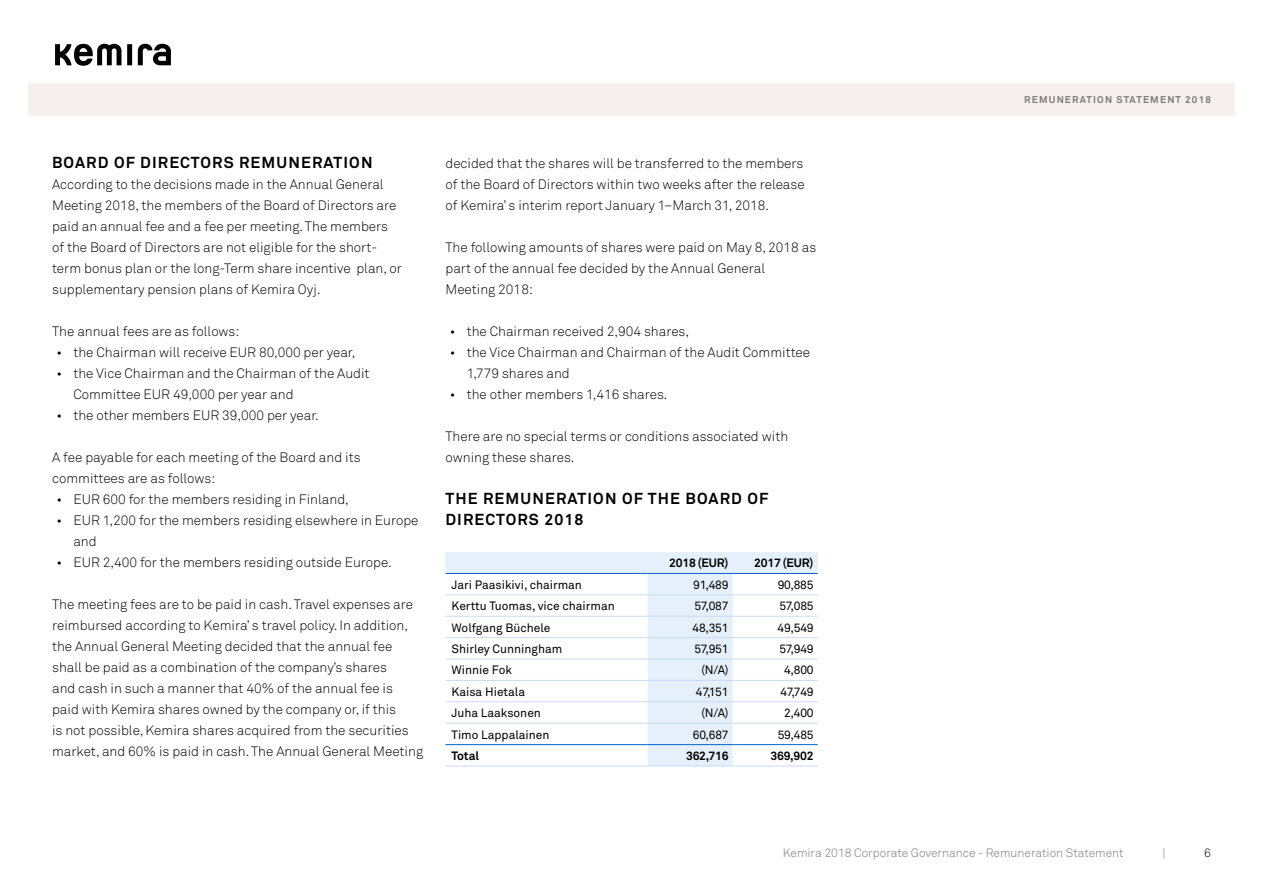
<style>
.page{position:relative;width:1263px;height:893px;background:#fff}
.page>*{position:absolute;margin:0;border:0;box-sizing:border-box;transform-origin:0 0}
.t1{font:700 15.75px "Akkurat Pro";letter-spacing:.07em;color:#000}
.t2{font:13.5px/21px "Akkurat Light Pro";color:#000}
.t3{font:12px "Akkurat Pro";color:#000}
.t4{font:12px "Akkurat Light Pro";color:#7d7878}
.t5{font:700 12px "Akkurat Pro";letter-spacing:-.02em;color:#000}
.t6{font:12px "Akkurat Light Pro";color:#000}
.t7{font:700 9.75px "Akkurat Pro";letter-spacing:.12em;color:#7d7878}
</style>
<div class="page">
<div style="left:28px;top:83px;width:1207px;height:33px;background:#f5f0ed"></div>
<svg style="left:121px;top:44px;width:50px;height:22px"></svg>
<div style="left:127px;top:44px;width:5px;height:21px;background:#000"></div>
<svg style="left:138px;top:44px;width:33px;height:21px"></svg>
<svg style="left:55px;top:44px;width:66px;height:22px"></svg>
<svg style="left:445px;top:552px;width:373px;height:214px"></svg>
<hr style="left:445px;top:595px;width:203px;height:1px;background:#c8dcf5">
<hr style="left:648px;top:595px;width:85px;height:1px;background:#c8dcf5">
<hr style="left:733px;top:595px;width:85px;height:1px;background:#c8dcf5">
<hr style="left:445px;top:616px;width:203px;height:1px;background:#c8dcf5">
<hr style="left:648px;top:616px;width:85px;height:1px;background:#c8dcf5">
<hr style="left:733px;top:616px;width:85px;height:1px;background:#c8dcf5">
<hr style="left:445px;top:637px;width:203px;height:1px;background:#c8dcf5">
<hr style="left:648px;top:637px;width:85px;height:1px;background:#c8dcf5">
<hr style="left:733px;top:637px;width:85px;height:1px;background:#c8dcf5">
<hr style="left:445px;top:659px;width:203px;height:1px;background:#c8dcf5">
<hr style="left:445px;top:680px;width:203px;height:1px;background:#c8dcf5">
<hr style="left:648px;top:659px;width:85px;height:1px;background:#c8dcf5">
<hr style="left:733px;top:659px;width:85px;height:1px;background:#c8dcf5">
<hr style="left:648px;top:680px;width:85px;height:1px;background:#c8dcf5">
<hr style="left:733px;top:680px;width:85px;height:1px;background:#c8dcf5">
<hr style="left:445px;top:702px;width:203px;height:1px;background:#c8dcf5">
<hr style="left:445px;top:723px;width:203px;height:1px;background:#c8dcf5">
<hr style="left:648px;top:702px;width:85px;height:1px;background:#c8dcf5">
<hr style="left:733px;top:702px;width:85px;height:1px;background:#c8dcf5">
<hr style="left:648px;top:723px;width:85px;height:1px;background:#c8dcf5">
<hr style="left:733px;top:723px;width:85px;height:1px;background:#c8dcf5">
<hr style="left:445px;top:573px;width:203px;height:1px;background:#0064cd">
<hr style="left:648px;top:573px;width:85px;height:1px;background:#0064cd">
<hr style="left:733px;top:573px;width:85px;height:1px;background:#0064cd">
<hr style="left:445px;top:744px;width:203px;height:1px;background:#0064cd">
<hr style="left:648px;top:744px;width:85px;height:1px;background:#0064cd">
<hr style="left:733px;top:744px;width:85px;height:1px;background:#0064cd">
<hr style="left:445px;top:766px;width:203px;height:1px;background:#c8dcf5">
<hr style="left:648px;top:766px;width:85px;height:1px;background:#c8dcf5">
<hr style="left:733px;top:766px;width:85px;height:1px;background:#c8dcf5">
<p class="t1" style="left:52px;top:153px;width:212px">BOARD OF DI RECTORS REMUNE</p>
<p class="t1" style="left:312px;top:153px;width:23px">RATION</p>
<p class="t2" style="left:52px;top:174px;width:351px">According to the decisions made in the Annual General Meeting 2018, the members of the Board of Directors are paid an annual fee and a fee per meeting. The members of the Board of Directors are not eligible for the short&shy;term bonus plan or the long-Term share incentive plan, or supplementary pension plans of Kemira Oyj.</p>
<p class="t2" style="left:52px;top:321px;width:189px">The annual fees are as follows:</p>
<p class="t2" style="left:56px;top:342px;width:301px">• the Chairman will receive EUR 80,000 per year,</p>
<p class="t2" style="left:73px;top:363px;width:298px;text-indent:-17px">• the Vice Chairman and the Chairman of the Audit<br>Committee EUR 49,000 per year and</p>
<p class="t2" style="left:56px;top:405px;width:264px">• the other members EUR 39,000 per year.</p>
<p class="t2" style="left:52px;top:447px;width:310px">A fee payable for each meeting of the Board and its committees are as follows:</p>
<p class="t2" style="left:56px;top:489px;width:294px">• EUR 600 for the members residing in Finland,</p>
<p class="t2" style="left:73px;top:510px;width:347px;text-indent:-17px">• EUR 1,200 for the members residing elsewhere in Europe and</p>
<p class="t2" style="left:56px;top:552px;width:337px">• EUR 2,400 for the members residing outside Europe.</p>
<p class="t2" style="left:52px;top:594px;width:373px">The meeting fees are to be paid in cash. Travel expenses are reimbursed according to Kemira’ s travel policy. In addition, the Annual General Meeting decided that the annual fee shall be paid as a combination of the company’s shares<br>and cash in such a manner that 40% of the annual fee is paid with Kemira shares owned by the company or, if this<br>is not possible, Kemira shares acquired from the securities market, and 60% is paid in cash. The Annual General Meeting</p>
<p class="t2" style="left:445px;top:153px;width:361px;text-align:justify">decided that the shares will be transferred to the members of the Board of Directors within two weeks after the release of Kemira’ s interim report January 1–March 31, 2018.</p>
<p class="t2" style="left:445px;top:237px;width:372px">The following amounts of shares were paid on May 8, 2018 as part of the annual fee decided by the Annual General<br>Meeting 2018:</p>
<p class="t2" style="left:450px;top:321px;width:241px">• the Chairman received 2,904 shares,</p>
<p class="t2" style="left:467px;top:342px;width:345px;text-indent:-17px">• the Vice Chairman and Chairman of the Audit Committee<br>1,779 shares and</p>
<p class="t2" style="left:450px;top:384px;width:219px">• the other members 1,416 shares.</p>
<p class="t2" style="left:445px;top:426px;width:344px">There are no special terms or conditions associated with owning these shares.</p>
<p class="t1" style="left:445px;top:489px;width:62px">THE REMUNE</p>
<p class="t1" style="left:556px;top:489px;width:23px">RATION</p>
<p class="t1" style="left:622px;top:489px;width:148px">OF THE BOARD OF</p>
<p class="t1" style="left:445px;top:510px;width:140px">DI RECTORS 2018</p>
<p class="t5" style="left:669px;top:556px;width:61px">2018 (EUR)</p>
<p class="t5" style="left:754px;top:556px;width:61px">2017 (EUR)</p>
<p class="t3" style="left:451px;top:578px;width:132px">Jari Paasikivi, chairman</p>
<p class="t3" style="left:693px;top:578px;width:37px">91,489</p>
<p class="t3" style="left:778px;top:578px;width:37px">90,885</p>
<p class="t3" style="left:451px;top:599px;width:165px">Kerttu Tuomas, vice chairman</p>
<p class="t3" style="left:694px;top:599px;width:36px">57,087</p>
<p class="t3" style="left:779px;top:599px;width:36px">57,085</p>
<p class="t3" style="left:451px;top:620px;width:100px">Wolfgang Büchele</p>
<p class="t3" style="left:692px;top:620px;width:37px">48,351</p>
<p class="t3" style="left:778px;top:620px;width:37px">49,549</p>
<p class="t3" style="left:451px;top:642px;width:112px">Shirley Cunningham</p>
<p class="t3" style="left:694px;top:642px;width:36px">57,951</p>
<p class="t3" style="left:779px;top:642px;width:36px">57,949</p>
<p class="t3" style="left:451px;top:663px;width:62px">Winnie Fok</p>
<p class="t3" style="left:701px;top:663px;width:29px">(N/A)</p>
<p class="t3" style="left:784px;top:663px;width:31px">4,800</p>
<p class="t3" style="left:451px;top:685px;width:75px">Kaisa Hietala</p>
<p class="t3" style="left:696px;top:685px;width:34px">47,151</p>
<p class="t3" style="left:780px;top:685px;width:35px">47,749</p>
<p class="t3" style="left:451px;top:706px;width:91px">Juha Laaksonen</p>
<p class="t3" style="left:701px;top:706px;width:29px">(N/A)</p>
<p class="t3" style="left:784px;top:706px;width:31px">2,400</p>
<p class="t3" style="left:451px;top:727px;width:100px">Timo Lappalainen</p>
<p class="t3" style="left:693px;top:727px;width:37px">60,687</p>
<p class="t3" style="left:778px;top:727px;width:37px">59,485</p>
<p class="t5" style="left:451px;top:748px;width:29px">TOTAL</p>
<p class="t5" style="left:686px;top:748px;width:44px">362,716</p>
<p class="t5" style="left:770px;top:748px;width:45px">369,902</p>
<p class="t7" style="left:1024px;top:93px;width:188px">REMUNERATION STATEMENT 2018</p>
<p class="t4" style="left:783px;top:846px;width:342px">Kemira 2018 Corporate Governance - Remuneration Statement</p>
<p class="t4" style="left:1162px;top:846px;width:5px">|</p>
<p class="t6" style="left:1204px;top:846px;width:8px">6</p>
</div>
